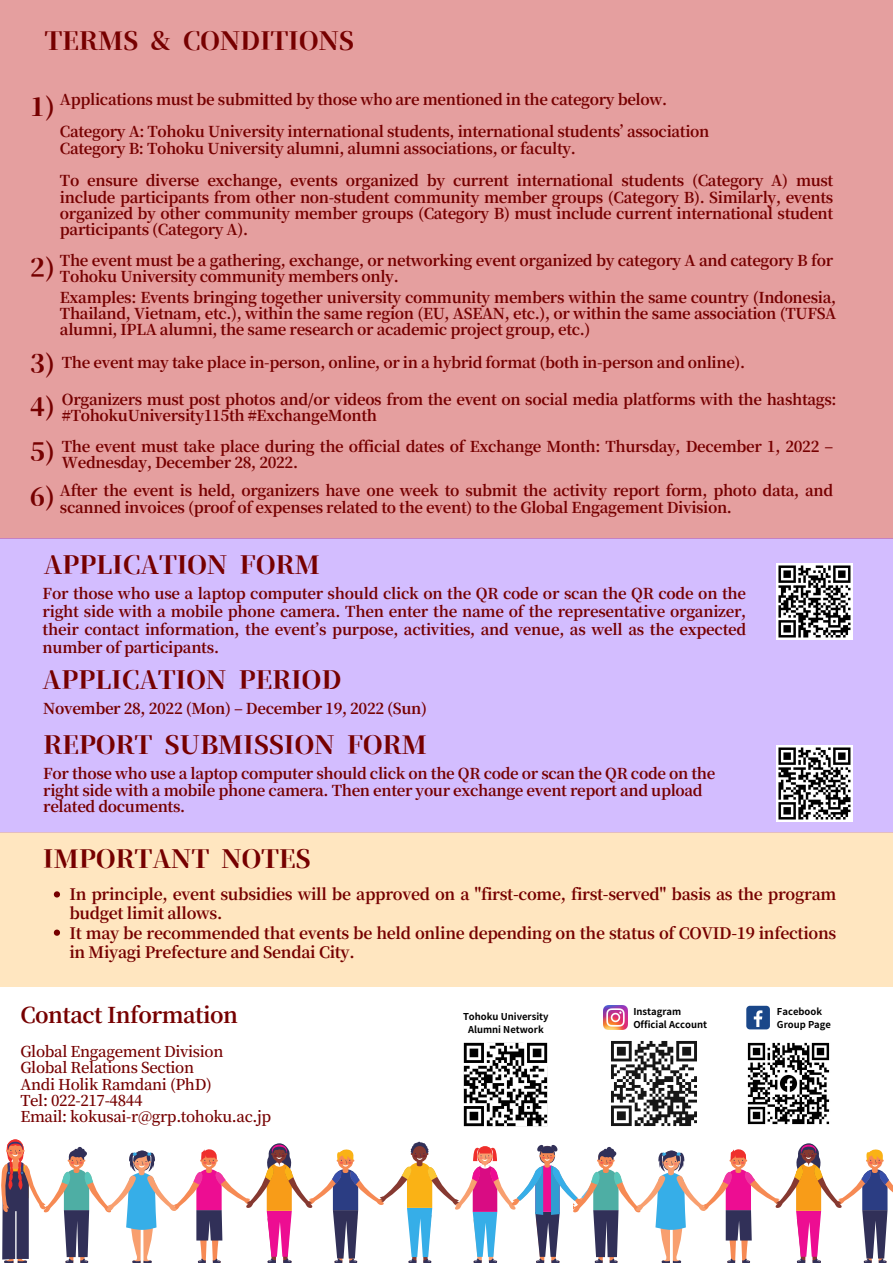
<style>
.page{position:relative;width:893px;height:1263px;background:#fff}
.page>*{position:absolute;margin:0;border:0;box-sizing:border-box;transform-origin:0 0}
.t1{font:25.5px/44px "Soukou Mincho";letter-spacing:-.025em;color:#760000;text-align:justify}
.t2{font:700 21.75px "Source Han Serif JP";letter-spacing:-.025em;color:#760000}
.t3{font:700 15.75px/19.1px "Source Han Serif JP";letter-spacing:-.02em;color:#760000}
.t4{font:700 15px/16.4px "Source Han Serif JP";letter-spacing:-.025em;color:#760000}
.t5{font:600 15px/16.4px "Source Han Serif JP";letter-spacing:-.025em;color:#760000}
.t6{font:700 9.45px/12.6px "Noto Sans JP";color:#000}
</style>
<div class="page">
<div style="left:0;top:0;width:893px;height:538px;background:#e59f9f"></div>
<div style="left:0;top:539px;width:893px;height:294px;background:#d3bdff"></div>
<div style="left:0;top:833px;width:893px;height:154px;background:#ffe6c0"></div>
<svg style="left:1px;top:1139px;width:892px;height:124px"></svg>
<img style="left:611px;top:1041px;width:86px;height:85px">
<img style="left:747px;top:1042px;width:83px;height:83px">
<img style="left:603px;top:1005px;width:25px;height:24px">
<div style="left:746px;top:1006px;width:24px;height:23px;background:#1a4789;border-radius:4px"></div>
<svg style="left:754px;top:1010px;width:8px;height:17px"></svg>
<img style="left:463px;top:1042px;width:85px;height:85px">
<svg style="left:54px;top:891px;width:6px;height:6px"></svg>
<svg style="left:54px;top:929px;width:6px;height:7px"></svg>
<img style="left:776px;top:564px;width:76px;height:76px">
<img style="left:776px;top:745px;width:76px;height:76px">
<h1 class="t1" style="left:45px;top:18px;width:311px">TERMS &amp; CONDITIONS</h1>
<p class="t4" style="left:60px;top:82px;width:651px;line-height:32.6px">Applications must be submitted by those who are mentioned in the category below.<br>Category A: Tohoku University international students, international students’ association</p>
<p class="t4" style="left:60px;top:131px;width:775px;line-height:32.6px">Category B: Tohoku University alumni, alumni associations, or faculty.<br>To ensure diverse exchange, events organized by current international students (Category A) must</p>
<p class="t4" style="left:60px;top:188px;width:775px;text-align:justify">include participants from other non-student community member groups (Category B). Similarly, events organized by other community member groups (Category B) must include current international student participants (Category A).</p>
<p class="t4" style="left:60px;top:251px;width:775px">The event must be a gathering, exchange, or networking event organized by category A and category B for<br>Tohoku University community members only.</p>
<p class="t4" style="left:60px;top:288px;width:778px;text-align:justify">Examples: Events bringing together university community members within the same country (Indonesia, Thailand, Vietnam, etc.), within the same region (EU, ASEAN, etc.), or within the same association (TUFSA alumni, IPLA alumni, the same research or academic project group, etc.)</p>
<p class="t4" style="left:62px;top:354px;width:685px">The event may take place in-person, online, or in a hybrid format (both in-person and online).</p>
<p class="t4" style="left:62px;top:390px;width:776px">Organizers must post photos and/or videos from the event on social media platforms with the hashtags: #TohokuUniversity115th #ExchangeMonth</p>
<p class="t4" style="left:62px;top:437px;width:771px">The event must take place during the official dates of Exchange Month: Thursday, December 1, 2022 –<br>Wednesday, December 28, 2022.</p>
<p class="t4" style="left:60px;top:481px;width:774px">After the event is held, organizers have one week to submit the activity report form, photo data, and scanned invoices (proof of expenses related to the event) to the Global Engagement Division.</p>
<h1 class="t1" style="left:43px;top:542px;width:278px">APPLICATION FORM</h1>
<h1 class="t1" style="left:30px;top:85px;width:27px">1)</h1>
<h1 class="t1" style="left:30px;top:246px;width:27px">2)</h1>
<h1 class="t1" style="left:30px;top:342px;width:27px">3)<br>4)<br>5)<br>6)</h1>
<p class="t4" style="left:43px;top:583px;width:705px;line-height:18px;text-align:justify">For those who use a laptop computer should click on the QR code or scan the QR code on the right side with a mobile phone camera. Then enter the name of the representative organizer, their contact information, the event’s purpose, activities, and venue, as well as the expected number of participants.</p>
<h1 class="t1" style="left:42px;top:657px;width:301px">APPLICATION PERIOD</h1>
<p class="t4" style="left:43px;top:700px;width:385px">November 28, 2022 (Mon) – December 19, 2022 (Sun)</p>
<h1 class="t1" style="left:43px;top:722px;width:386px">REPORT SUBMISSION FORM</h1>
<p class="t4" style="left:43px;top:764px;width:673px">For those who use a laptop computer should click on the QR code or scan the QR code on the right side with a mobile phone camera. Then enter your exchange event report and upload related documents.</p>
<h1 class="t1" style="left:43px;top:836px;width:270px">IMPORTANT NOTES</h1>
<p class="t3" style="left:69px;top:884px;width:768px">In principle, event subsidies will be approved on a "first-come, first-served" basis as the program budget limit allows.<br>It may be recommended that events be held online depending on the status of COVID-19 infections in Miyagi Prefecture and Sendai City.</p>
<h2 class="t2" style="left:20px;top:998px;width:219px">Contact Information</h2>
<p class="t5" style="left:20px;top:1042px;width:252px">Global Engagement Division<br>Global Relations Section<br>Andi Holik Ramdani (PhD)<br>Tel: 022-217-4844<br>Email: kokusai-r@grp.tohoku.ac.jp</p>
<p class="t6" style="left:463px;top:1009px;width:87px;line-height:12.9px;text-align:center">Tohoku University<br>Alumni Network</p>
<p class="t6" style="left:633px;top:1005px;width:75px">Instagram<br>Official Account</p>
<p class="t6" style="left:777px;top:1005px;width:56px">Facebook<br>Group Page</p>
</div>
